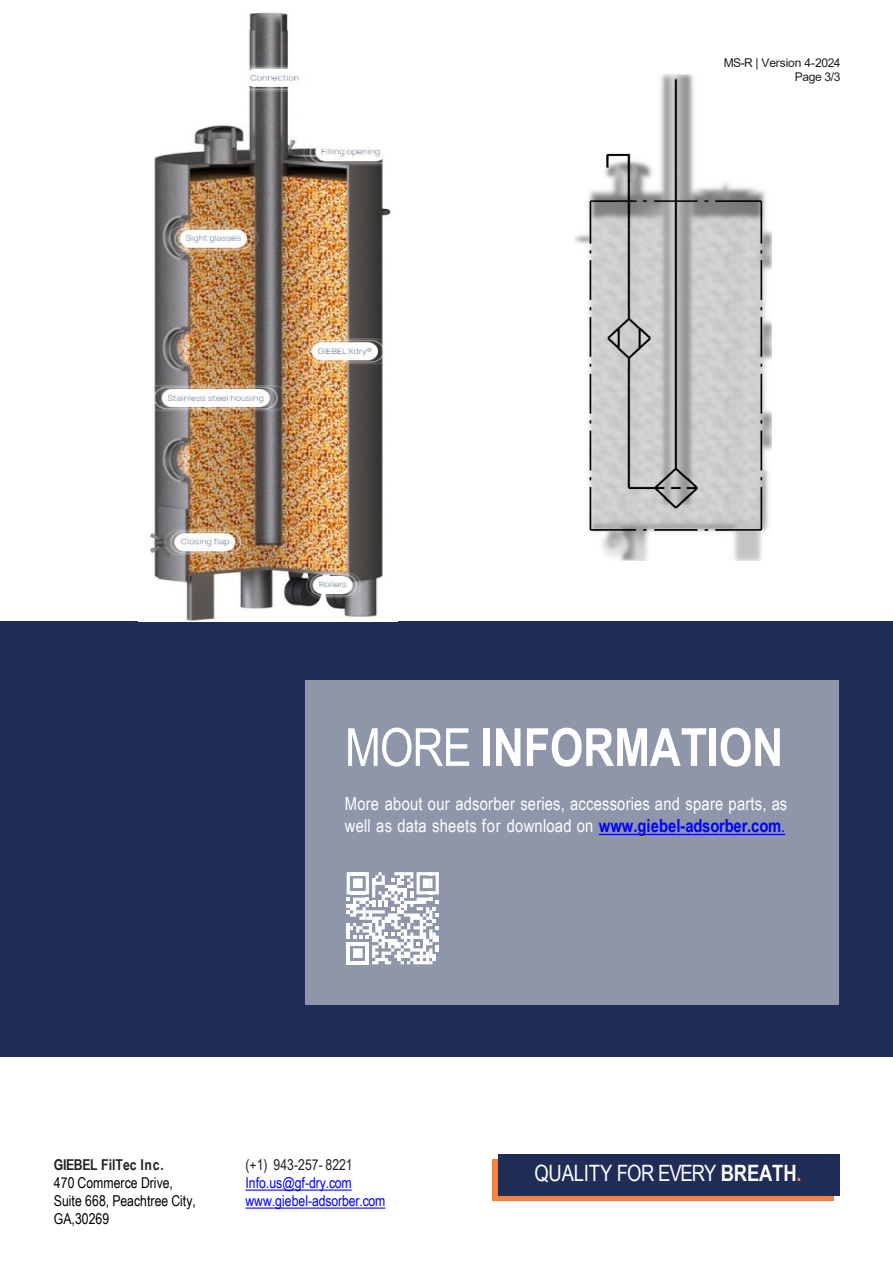
<style>
.page{position:relative;width:893px;height:1264px;background:#fff}
.page>*{position:absolute;margin:0;border:0;box-sizing:border-box;transform-origin:0 0}
.t1{font:700 52.5px "Arial Narrow";letter-spacing:-.005em;color:#fff}
.t2{font:22.5px "Arial Narrow";letter-spacing:-.02em;color:#fff}
.t3{font:18px/21.6px "Arial Narrow";letter-spacing:.015em;color:#fff}
.t4{font:15px/18px "Arial Narrow";color:#000}
.t5{font:15px/18px "Arial Narrow";letter-spacing:-.01em;color:#00f}
.t6{font:700 15px "Arial Narrow";color:#231f20}
.t7{font:15px "Arial Narrow";color:#231f20}
.t8{font:12px "Arial";letter-spacing:-.025em;color:#231f20}
.s1{font-weight:400}
.s2{font-weight:700;color:#00f}
.s3{color:#00f}
.s4{font-weight:700}
.s5{font-weight:700;color:#f5833e}
</style>
<div class="page">
<div style="left:492px;top:1158px;width:342px;height:41px;background:linear-gradient(to right,#f5833e,#f5833e)"></div>
<div style="left:497px;top:1153px;width:342px;height:42px;background:#202d56"></div>
<div style="left:0;top:621px;width:892px;height:435px;background:#202d56"></div>
<div style="left:305px;top:680px;width:533px;height:323px;background:#8f96aa"></div>
<img style="left:149px;top:12px;width:242px;height:609px">
<img style="left:574px;top:74px;width:198px;height:487px">
<svg style="left:599px;top:833px;width:186px;height:1px"></svg>
<svg style="left:346px;top:872px;width:93px;height:92px"></svg>
<svg style="left:245px;top:1189px;width:106px;height:1px"></svg>
<svg style="left:245px;top:1207px;width:140px;height:1px"></svg>
<p class="t8" style="left:723px;top:54px;width:118px">MS-R | Version 4-2024</p>
<p class="t8" style="left:794px;top:68px;width:47px">Page 3/3</p>
<p class="t1" style="left:345px;top:707px;width:440px"><span class="s1">MORE</span> INFORMATION</p>
<p class="t3" style="left:345px;top:792px;width:444px">More about our adsorber series, accessories and spare parts, as well as data sheets for download on <span class="s2">www.giebel-adsorber.com</span><span class="s3">.</span></p>
<p class="t6" style="left:54px;top:1152px;width:111px">GIEBEL FilTec Inc.</p>
<p class="t4" style="left:54px;top:1172px;width:143px">470 Commerce Drive,<br>Suite 668, Peachtree City,<br>GA,30269</p>
<p class="t7" style="left:245px;top:1153px;width:109px">(+1) 943-257- 8221</p>
<p class="t5" style="left:245px;top:1172px;width:142px">Info.us@gf-dry.com www.giebel-adsorber.com</p>
<p class="t2" style="left:534px;top:1156px;width:269px">QUALITY FOR EVERY <span class="s4">BREATH</span><span class="s5">.</span></p>
</div>
